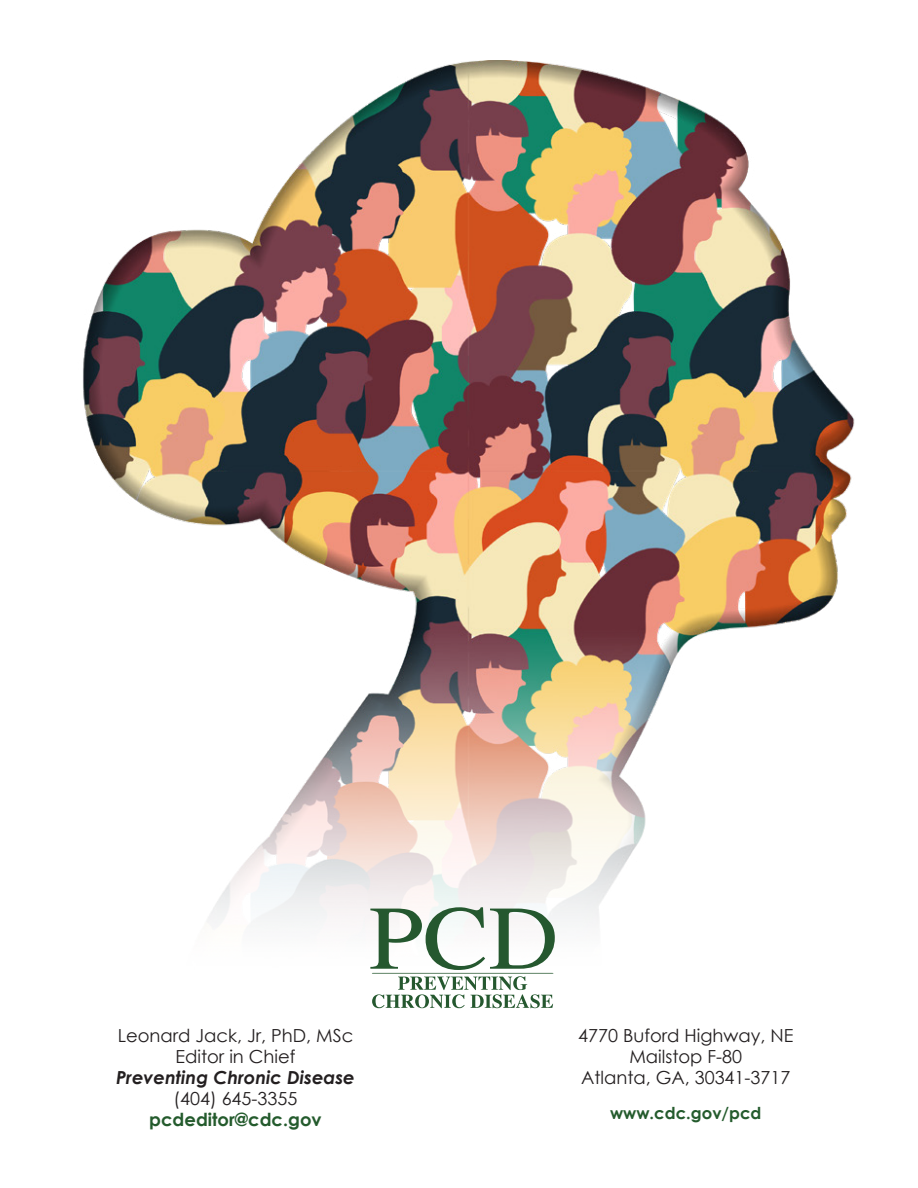
<style>
.page{position:relative;width:918px;height:1188px;background:#fff}
.page>*{position:absolute;margin:0;border:0;box-sizing:border-box;transform-origin:0 0}
.t1{font:18px/21px "Century Gothic";color:#231f20;text-align:center}
.t2{font:italic 700 18px "Century Gothic";color:#231f20}
.t3{font:700 18px "Century Gothic";color:#245b2d}
.t4{font:700 16.5px "Century Gothic";color:#245b2d}
</style>
<div class="page">
<img style="left:83px;top:60px;width:772px;height:864px">
<svg style="left:370px;top:907px;width:185px;height:101px"></svg>
<p class="t1" style="left:118px;top:1025px;width:237px">Leonard Jack, Jr, PhD, MSc<br>Editor in Chief</p>
<p class="t2" style="left:116px;top:1066px;width:240px">Preventing Chronic Disease</p>
<p class="t1" style="left:173px;top:1088px;width:125px">(404) 645-3355</p>
<p class="t3" style="left:149px;top:1108px;width:174px">pcdeditor@cdc.gov</p>
<p class="t1" style="left:578px;top:1025px;width:217px">4770 Buford Highway, NE</p>
<p class="t1" style="left:629px;top:1046px;width:114px">Mailstop F-80</p>
<p class="t1" style="left:581px;top:1067px;width:211px">Atlanta, GA, 30341-3717</p>
<p class="t4" style="left:610px;top:1102px;width:153px">www.cdc.gov/pcd</p>
</div>
